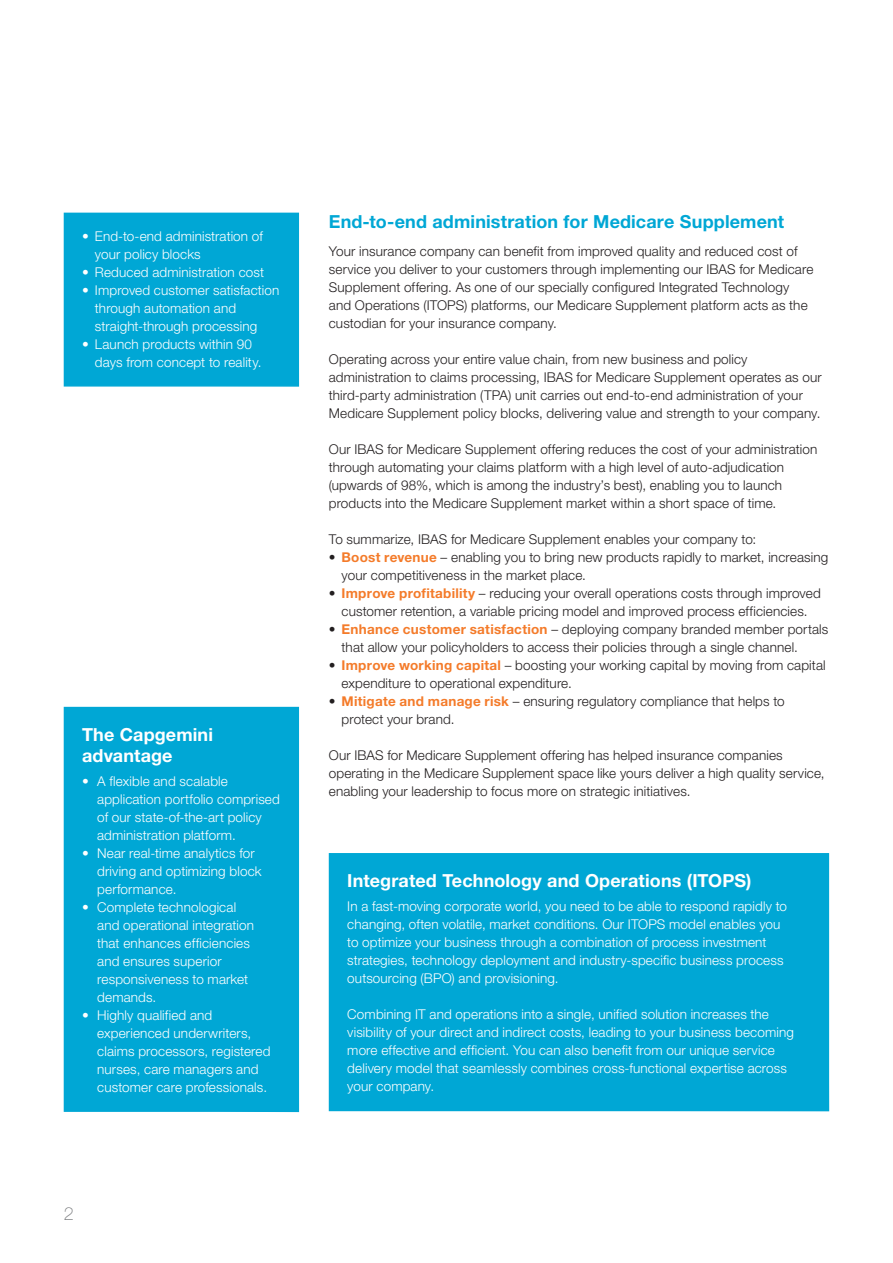
<style>
.page{position:relative;width:893px;height:1263px;background:#fff}
.page>*{position:absolute;margin:0;border:0;box-sizing:border-box;transform-origin:0 0}
.head1{font:700 18px/21px "Helvetica Neue LT Std";letter-spacing:.005em;color:#fff}
.head1-2{font:700 18px "Helvetica Neue LT Std";letter-spacing:.005em;color:#00a7d5}
.footer-leftNumber{font:100 18px "Helvetica Neue LT Std";color:#76787b}
.text{font:300 13.5px/18px "Helvetica Neue LT Std";letter-spacing:.01em;color:#231f20}
.bullet1{font:300 13.5px/18px "Helvetica Neue LT Std";letter-spacing:.01em;color:#fff}
.s1{font-weight:700;color:#f47b2a}
</style>
<div class="page">
<div style="left:63px;top:706px;width:237px;height:407px;background:#00a7d5"></div>
<div style="left:328px;top:853px;width:502px;height:259px;background:#00a7d5"></div>
<div style="left:63px;top:212px;width:237px;height:175px;background:#00a7d5"></div>
<p class="bullet1" style="left:95px;top:227px;width:169px;text-indent:-13px">• End-to-end administration of your policy blocks</p>
<p class="bullet1" style="left:82px;top:263px;width:183px">• Reduced administration cost</p>
<p class="bullet1" style="left:95px;top:281px;width:186px;text-indent:-13px">• Improved customer satisfaction through automation and straight-through processing</p>
<p class="bullet1" style="left:95px;top:335px;width:168px;text-indent:-13px">• Launch products within 90 days from concept to reality.</p>
<p class="head1" style="left:82px;top:724px;width:132px">The Capgemini advantage</p>
<p class="bullet1" style="left:97px;top:772px;width:184px;text-indent:-15px">• A flexible and scalable application portfolio comprised of our state-of-the-art policy administration platform.</p>
<p class="bullet1" style="left:97px;top:844px;width:166px;text-indent:-15px">• Near real-time analytics for driving and optimizing block performance.</p>
<p class="bullet1" style="left:97px;top:898px;width:158px;text-indent:-15px">• Complete technological and operational integration that enhances efficiencies and ensures superior responsiveness to market demands.</p>
<p class="bullet1" style="left:97px;top:1006px;width:175px;text-indent:-15px">• Highly qualified and experienced underwriters, claims processors, registered nurses, care managers and customer care professionals.</p>
<p class="footer-leftNumber" style="left:64px;top:1204px;width:12px">2</p>
<p class="head1-2" style="left:329px;top:211px;width:457px">End-to-end administration for Medicare Supplement</p>
<p class="text" style="left:329px;top:242px;width:486px">Your insurance company can benefit from improved quality and reduced cost of service you deliver to your customers through implementing our IBAS for Medicare Supplement offering. As one of our specially configured Integrated Technology and Operations (ITOPS) platforms, our Medicare Supplement platform acts as the custodian for your insurance company.</p>
<p class="text" style="left:329px;top:350px;width:494px">Operating across your entire value chain, from new business and policy administration to claims processing, IBAS for Medicare Supplement operates as our third-party administration (TPA) unit carries out end-to-end administration of your Medicare Supplement policy blocks, delivering value and strength to your company.</p>
<p class="text" style="left:329px;top:440px;width:490px">Our IBAS for Medicare Supplement offering reduces the cost of your administration through automating your claims platform with a high level of auto-adjudication (upwards of 98%, which is among the industry’s best), enabling you to launch products into the Medicare Supplement market within a short space of time.</p>
<p class="text" style="left:329px;top:530px;width:429px">To summarize, IBAS for Medicare Supplement enables your company to:</p>
<p class="text" style="left:342px;top:548px;width:488px;text-indent:-13px">• <span class="s1">Boost revenue</span> – enabling you to bring new products rapidly to market, increasing your competitiveness in the market place.</p>
<p class="text" style="left:329px;top:584px;width:493px;text-align:center">• <span class="s1">Improve profitability</span> – reducing your overall operations costs through improved customer retention, a variable pricing model and improved process efficiencies.</p>
<p class="text" style="left:342px;top:620px;width:488px;text-indent:-13px">• <span class="s1">Enhance customer satisfaction</span> – deploying company branded member portals that allow your policyholders to access their policies through a single channel.</p>
<p class="text" style="left:342px;top:656px;width:486px;text-indent:-13px">• <span class="s1">Improve working capital</span> – boosting your working capital by moving from capital expenditure to operational expenditure.</p>
<p class="text" style="left:342px;top:692px;width:445px;text-indent:-13px">• <span class="s1">Mitigate and manage risk</span> – ensuring regulatory compliance that helps to protect your brand.</p>
<p class="text" style="left:329px;top:746px;width:497px">Our IBAS for Medicare Supplement offering has helped insurance companies operating in the Medicare Supplement space like yours deliver a high quality service, enabling your leadership to focus more on strategic initiatives.</p>
<p class="head1" style="left:347px;top:870px;width:406px">Integrated Technology and Operations (ITOPS)</p>
<p class="bullet1" style="left:347px;top:897px;width:441px">In a fast-moving corporate world, you need to be able to respond rapidly to changing, often volatile, market conditions. Our ITOPS model enables you to optimize your business through a combination of process investment strategies, technology deployment and industry-specific business process outsourcing (BPO) and provisioning.</p>
<p class="bullet1" style="left:347px;top:1005px;width:448px">Combining IT and operations into a single, unified solution increases the visibility of your direct and indirect costs, leading to your business becoming more effective and efficient. You can also benefit from our unique service delivery model that seamlessly combines cross-functional expertise across your company.</p>
</div>
